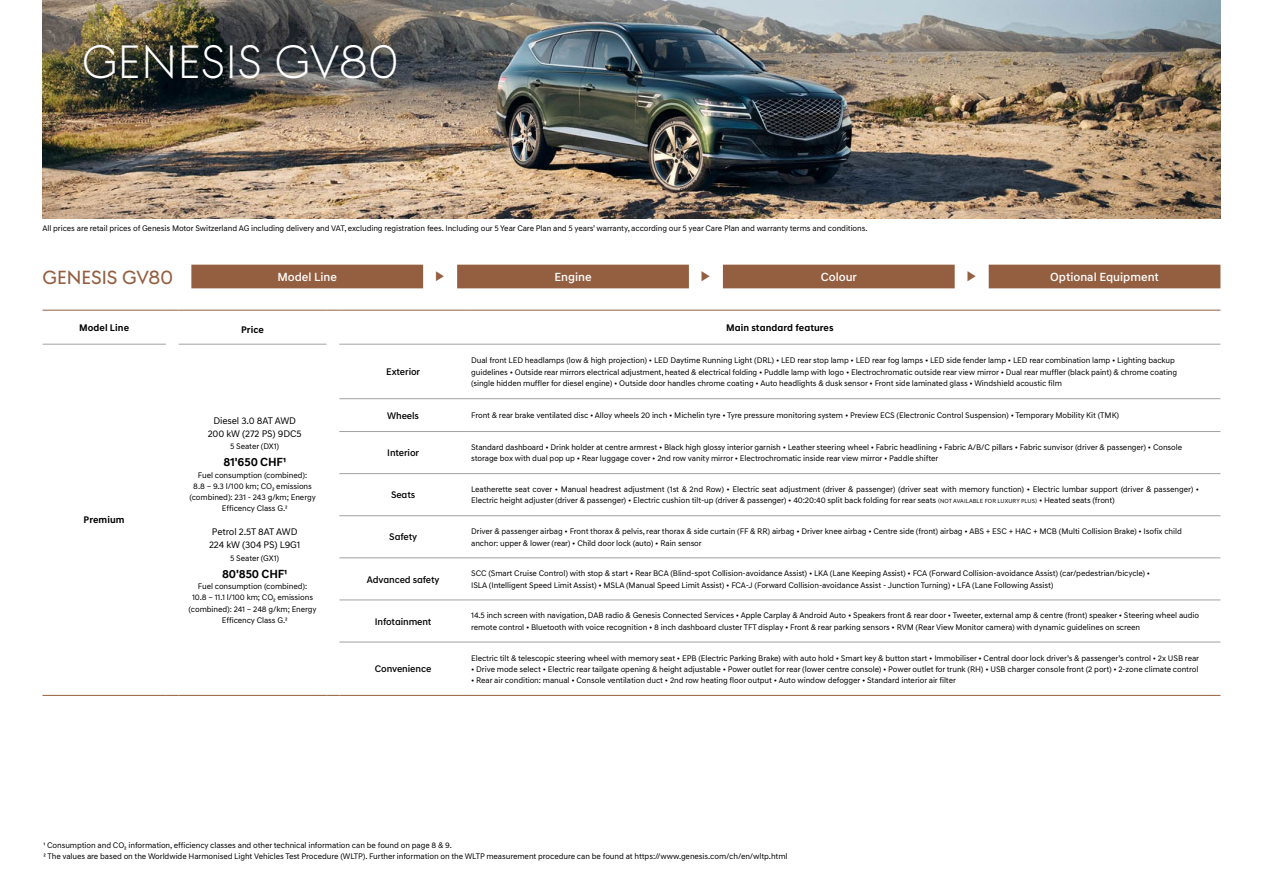
<style>
.page{position:relative;width:1263px;height:893px;background:#fff}
.page>*{position:absolute;margin:0;border:0;box-sizing:border-box;transform-origin:0 0}
.t1{font:300 47.85px "Genesis Sans Head Global";color:#fff}
.t2{font:19.5px "Genesis Sans Head Global";color:#945f41}
.t3{font:500 12.6px "Genesis Sans Text Global";color:#945f41}
.t4{font:12.6px "Genesis Sans Text Global";color:#945f41}
.t5{font:500 12px "Genesis Sans Text Global";color:#fff}
.t6{font:700 12px "Genesis Sans Text Global";letter-spacing:-.01em;color:#000}
.t7{font:500 9.75px "Genesis Sans Text Global";letter-spacing:-.01em;color:#000}
.t8{font:9.75px/12.8px "Genesis Sans Text Global";letter-spacing:-.01em;color:#000;text-align:center}
.t9{font:700 9.75px "Genesis Sans Text Global";letter-spacing:.01em;color:#000}
.t10{font:8.25px/11.2px "Genesis Sans Text Global";letter-spacing:-.01em;color:#000}
.s1{font-size:6px}
</style>
<div class="page">
<img style="left:43px;top:0;width:1177px;height:219px">
<hr style="left:43px;top:310px;width:123px;height:1px;background:#945f41">
<svg style="left:166px;top:310px;width:13px;height:1px"></svg>
<hr style="left:179px;top:310px;width:148px;height:1px;background:#945f41">
<svg style="left:327px;top:310px;width:12px;height:1px"></svg>
<hr style="left:339px;top:310px;width:128px;height:1px;background:#945f41">
<hr style="left:467px;top:310px;width:753px;height:1px;background:#945f41">
<hr style="left:43px;top:695px;width:123px;height:1px;background:#945f41">
<svg style="left:166px;top:695px;width:13px;height:1px"></svg>
<hr style="left:179px;top:695px;width:148px;height:1px;background:#945f41">
<hr style="left:43px;top:344px;width:123px;height:1px;background:#a3a2a3">
<hr style="left:339px;top:344px;width:128px;height:1px;background:#a3a2a3">
<hr style="left:467px;top:344px;width:753px;height:1px;background:#a3a2a3">
<hr style="left:339px;top:398px;width:128px;height:1px;background:#a3a2a3">
<hr style="left:467px;top:398px;width:753px;height:1px;background:#a3a2a3">
<hr style="left:339px;top:431px;width:128px;height:1px;background:#a3a2a3">
<hr style="left:467px;top:431px;width:753px;height:1px;background:#a3a2a3">
<hr style="left:339px;top:473px;width:128px;height:1px;background:#a3a2a3">
<hr style="left:467px;top:473px;width:753px;height:1px;background:#a3a2a3">
<hr style="left:339px;top:515px;width:128px;height:1px;background:#a3a2a3">
<hr style="left:467px;top:515px;width:753px;height:1px;background:#a3a2a3">
<hr style="left:339px;top:558px;width:128px;height:1px;background:#a3a2a3">
<hr style="left:467px;top:558px;width:753px;height:1px;background:#a3a2a3">
<hr style="left:339px;top:600px;width:128px;height:1px;background:#a3a2a3">
<hr style="left:467px;top:600px;width:753px;height:1px;background:#a3a2a3">
<hr style="left:339px;top:642px;width:128px;height:1px;background:#a3a2a3">
<hr style="left:467px;top:642px;width:753px;height:1px;background:#a3a2a3">
<hr style="left:179px;top:344px;width:148px;height:1px;background:#a3a2a3">
<svg style="left:327px;top:695px;width:12px;height:1px"></svg>
<hr style="left:339px;top:695px;width:128px;height:1px;background:#945f41">
<hr style="left:467px;top:695px;width:753px;height:1px;background:#945f41">
<svg style="left:191px;top:265px;width:498px;height:23px;background:#9b6a4e"></svg>
<svg style="left:723px;top:265px;width:497px;height:23px;background:#9b694e"></svg>
<h1 class="t1" style="left:82px;top:30px;width:318px">GENESIS GV80</h1>
<p class="t10" style="left:43px;top:223px;width:826px">All prices are retail prices of Genesis Motor Switzerland AG including delivery and VAT, excluding registration fees. Including our 5 Year Care Plan and 5 years’ warranty, according our 5 year Care Plan and warranty terms and conditions.</p>
<h2 class="t2" style="left:43px;top:263px;width:132px">GENESIS GV80</h2>
<h3 class="t5" style="left:277px;top:270px;width:61px">Model Line</h3>
<h3 class="t4" style="left:434px;top:267px;width:13px">▶</h3>
<h3 class="t5" style="left:554px;top:270px;width:39px">Engine</h3>
<h3 class="t3" style="left:700px;top:269px;width:13px">▶</h3>
<h3 class="t5" style="left:821px;top:270px;width:38px">Colour</h3>
<h3 class="t3" style="left:966px;top:269px;width:13px">▶</h3>
<h3 class="t5" style="left:1050px;top:270px;width:110px">Optional Equipment</h3>
<p class="t9" style="left:79px;top:322px;width:51px">Model Line</p>
<p class="t9" style="left:241px;top:324px;width:24px">Price</p>
<p class="t9" style="left:726px;top:322px;width:109px">Main standard features</p>
<p class="t9" style="left:84px;top:514px;width:43px">Premium</p>
<p class="t8" style="left:208px;top:415px;width:95px">Diesel 3.0 8AT AWD<br>200 kW (272 PS) 9DC5</p>
<p class="t10" style="left:230px;top:441px;width:51px">5 Seater (DX1)</p>
<h3 class="t6" style="left:223px;top:455px;width:64px">81'650 CHF¹</h3>
<p class="t10" style="left:189px;top:470px;width:128px;text-align:center">Fuel consumption (combined):<br>8.8 – 9.3 l/100 km; CO₂ emissions (combined): 231 - 243 g/km; Energy<br>Efficency Class G.²</p>
<p class="t8" style="left:209px;top:526px;width:93px">Petrol 2.5T 8AT AWD<br>224 kW (304 PS) L9G1</p>
<p class="t10" style="left:230px;top:553px;width:51px">5 Seater (GX1)</p>
<h3 class="t6" style="left:222px;top:567px;width:67px">80'850 CHF¹</h3>
<p class="t10" style="left:189px;top:581px;width:130px;text-align:center">Fuel consumption (combined):<br>10.8 – 11.1 l/100 km; CO₂ emissions (combined): 241 – 248 g/km; Energy<br>Efficency Class G.²</p>
<p class="t7" style="left:386px;top:366px;width:35px">Exterior</p>
<p class="t10" style="left:471px;top:355px;width:707px">Dual front LED headlamps (low &amp; high projection) • LED Daytime Running Light (DRL) • LED rear stop lamp • LED rear fog lamps • LED side fender lamp • LED rear combination lamp • Lighting backup guidelines • Outside rear mirrors electrical adjustment, heated &amp; electrical folding • Puddle lamp with logo • Electrochromatic outside rear view mirror • Dual rear muffler (black paint) &amp; chrome coating (single hidden muffler for diesel engine) • Outside door handles chrome coating • Auto headlights &amp; dusk sensor • Front side laminated glass • Windshield acoustic film</p>
<p class="t7" style="left:387px;top:410px;width:33px">Wheels</p>
<p class="t10" style="left:471px;top:410px;width:650px">Front &amp; rear brake ventilated disc • Alloy wheels 20 inch • Michelin tyre • Tyre pressure monitoring system • Preview ECS (Electronic Control Suspension) • Temporary Mobility Kit (TMK)</p>
<p class="t7" style="left:387px;top:447px;width:33px">Interior</p>
<p class="t10" style="left:471px;top:442px;width:712px">Standard dashboard • Drink holder at centre armrest • Black high glossy interior garnish • Leather steering wheel • Fabric headlining • Fabric A/B/C pillars • Fabric sunvisor (driver &amp; passenger) • Console storage box with dual pop up • Rear luggage cover • 2nd row vanity mirror • Electrochromatic inside rear view mirror • Paddle shifter</p>
<p class="t7" style="left:391px;top:489px;width:26px">Seats</p>
<p class="t10" style="left:471px;top:484px;width:729px">Leatherette seat cover • Manual headrest adjustment (1st &amp; 2nd Row) • Electric seat adjustment (driver &amp; passenger) (driver seat with memory function) • Electric lumbar support (driver &amp; passenger) •<br>Electric height adjuster (driver &amp; passenger) • Electric cushion tilt-up (driver &amp; passenger) • 40:20:40 split back folding for rear seats <span class="s1">(NOT AVAILABLE FOR LUXURY PLUS)</span> • Heated seats (front)</p>
<p class="t7" style="left:389px;top:531px;width:29px">Safety</p>
<p class="t10" style="left:471px;top:526px;width:712px">Driver &amp; passenger airbag • Front thorax &amp; pelvis, rear thorax &amp; side curtain (FF &amp; RR) airbag • Driver knee airbag • Centre side (front) airbag • ABS + ESC + HAC + MCB (Multi Collision Brake) • Isofix child anchor: upper &amp; lower (rear) • Child door lock (auto) • Rain sensor</p>
<p class="t7" style="left:367px;top:573px;width:74px">Advanced safety</p>
<p class="t10" style="left:471px;top:568px;width:681px">SCC (Smart Cruise Control) with stop &amp; start • Rear BCA (Blind-spot Collision-avoidance Assist) • LKA (Lane Keeping Assist) • FCA (Forward Collision-avoidance Assist) (car/pedestrian/bicycle) •<br>ISLA (Intelligent Speed Limit Assist) • MSLA (Manual Speed Limit Assist) • FCA-J (Forward Collision-avoidance Assist - Junction Turning) • LFA (Lane Following Assist)</p>
<p class="t7" style="left:375px;top:616px;width:58px">Infotainment</p>
<p class="t10" style="left:471px;top:610px;width:729px">14.5 inch screen with navigation, DAB radio &amp; Genesis Connected Services • Apple Carplay &amp; Android Auto • Speakers front &amp; rear door • Tweeter, external amp &amp; centre (front) speaker • Steering wheel audio remote control • Bluetooth with voice recognition • 8 inch dashboard cluster TFT display • Front &amp; rear parking sensors • RVM (Rear View Monitor camera) with dynamic guidelines on screen</p>
<p class="t7" style="left:375px;top:663px;width:58px">Convenience</p>
<p class="t10" style="left:471px;top:653px;width:729px">Electric tilt &amp; telescopic steering wheel with memory seat • EPB (Electric Parking Brake) with auto hold • Smart key &amp; button start • Immobiliser • Central door lock driver’s &amp; passenger’s control • 2x USB rear</p>
<p class="t10" style="left:471px;top:664px;width:729px">• Drive mode select • Electric rear tailgate opening &amp; height adjustable • Power outlet for rear (lower centre console) • Power outlet for trunk (RH) • USB charger console front (2 port) • 2-zone climate control</p>
<p class="t10" style="left:471px;top:675px;width:486px">• Rear air condition: manual • Console ventilation duct • 2nd row heating floor output • Auto window defogger • Standard interior air filter</p>
<p class="t10" style="left:44px;top:840px;width:745px">¹ Consumption and CO₂ information, efficiency classes and other technical information can be found on page 8 &amp; 9.<br>² The values are based on the Worldwide Harmonised Light Vehicles Test Procedure (WLTP). Further information on the WLTP measurement procedure can be found at https://www.genesis.com/ch/en/wltp.html</p>
</div>
